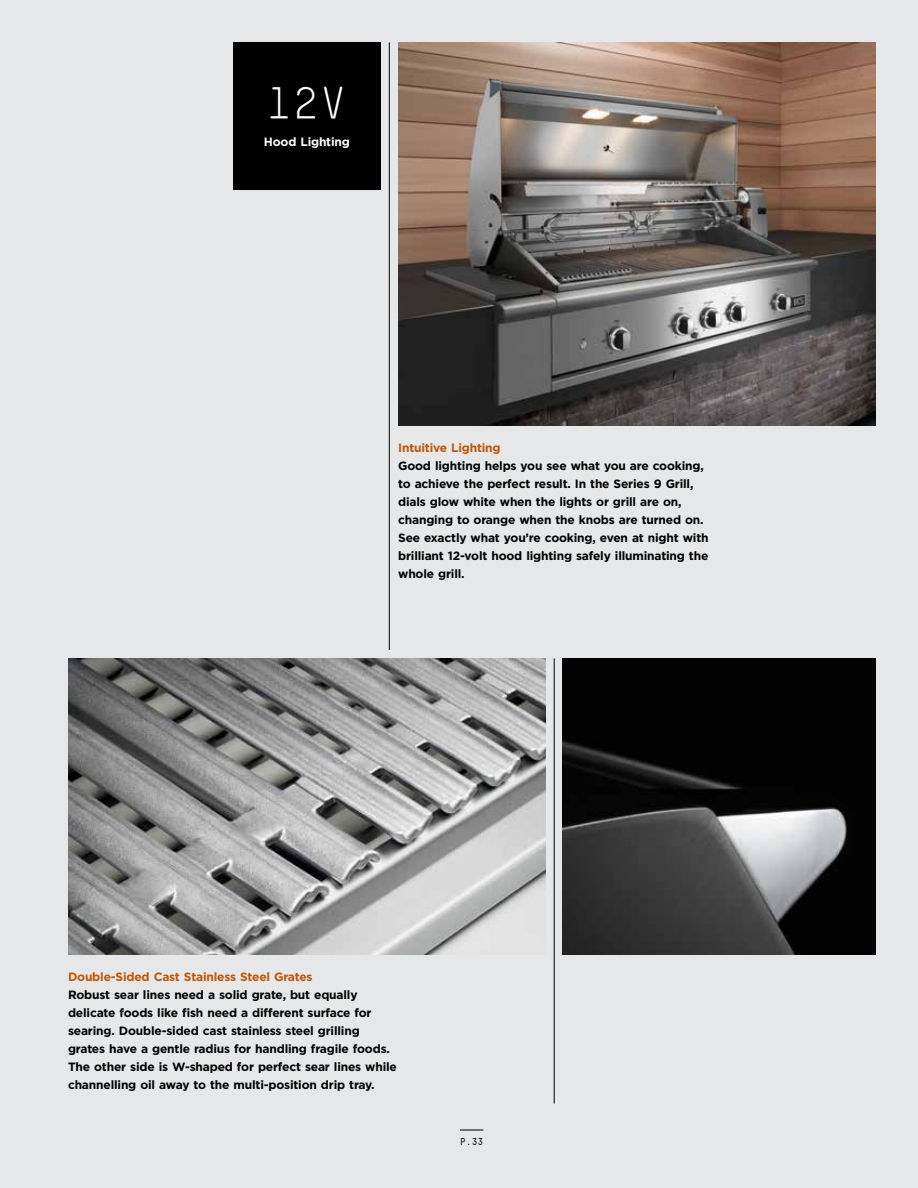
<style>
.page{position:relative;width:918px;height:1188px;background:#e6e7e8}
.page>*{position:absolute;margin:0;border:0;box-sizing:border-box;transform-origin:0 0}
.t1{font:45px "TSTAR Mono Round";color:#fff}
.t2{font:700 12px/18px "Gotham";letter-spacing:-.015em;color:#000}
.t3{font:700 12px "Gotham";letter-spacing:-.015em;color:#c05605}
.t4{font:700 12px "Gotham";letter-spacing:-.015em;color:#fff}
.t5{font:700 9.75px "TSTAR Mono Round";color:#000}
</style>
<div class="page">
<hr style="left:554px;top:658px;width:1px;height:446px;background:#000">
<img style="left:398px;top:43px;width:478px;height:383px">
<div style="left:233px;top:43px;width:148px;height:147px;background:#000"></div>
<hr style="left:389px;top:43px;width:1px;height:607px;background:#000">
<img style="left:68px;top:658px;width:478px;height:296px">
<img style="left:563px;top:658px;width:312px;height:296px">
<svg style="left:460px;top:1130px;width:23px;height:1px"></svg>
<h1 class="t1" style="left:266px;top:76px;width:82px">12V</h1>
<p class="t4" style="left:264px;top:134px;width:88px">Hood Lighting</p>
<p class="t3" style="left:398px;top:440px;width:104px">Intuitive Lighting</p>
<p class="t2" style="left:398px;top:457px;width:312px">Good lighting helps you see what you are cooking, to achieve the perfect result. In the Series 9 Grill, dials glow white when the lights or grill are on, changing to orange when the knobs are turned on.<br>See exactly what you’re cooking, even at night with brilliant 12-volt hood lighting safely illuminating the whole grill.</p>
<p class="t3" style="left:68px;top:969px;width:246px">Double-Sided Cast Stainless Steel Grates</p>
<p class="t2" style="left:68px;top:986px;width:330px">Robust sear lines need a solid grate, but equally delicate foods like fish need a different surface for searing. Double-sided cast stainless steel grilling grates have a gentle radius for handling fragile foods.<br>The other side is W-shaped for perfect sear lines while channelling oil away to the multi-position drip tray.</p>
<p class="t5" style="left:460px;top:1136px;width:25px">P.33</p>
</div>
